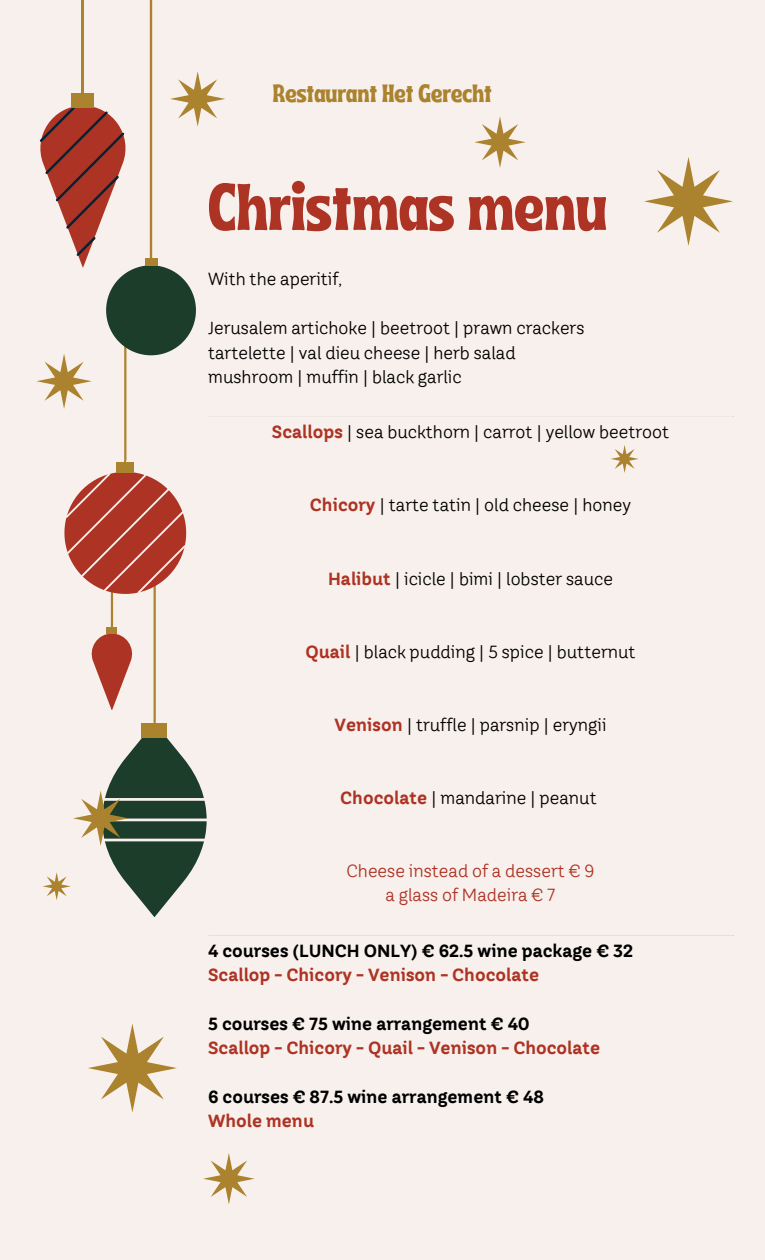
<style>
.page{position:relative;width:765px;height:1260px;background:#f8f0ec}
.page>*{position:absolute;margin:0;border:0;box-sizing:border-box;transform-origin:0 0}
.t1{font:65.62px "Ayr Tropika Island Int";color:#ad3324}
.t2{font:25px "Ayr Tropika Island Int";color:#ab822d}
.t3{font:17.5px "TT Hazelnuts";color:#000}
.t4{font:700 17.5px "TT Hazelnuts";color:#000}
.t5{font:700 17.5px "TT Hazelnuts";color:#ad3324}
.t6{font:17.5px "TT Hazelnuts";color:#ad3324}
.s1{font-weight:700;color:#ad3324}
</style>
<div class="page">
<hr style="left:154px;top:544px;width:2px;height:178px;background:#ab822d">
<svg style="left:91px;top:627px;width:42px;height:83px"></svg>
<hr style="left:111px;top:544px;width:2px;height:82px;background:#ab822d">
<hr style="left:124px;top:325px;width:2px;height:135px;background:#ab822d">
<svg style="left:64px;top:462px;width:122px;height:131px"></svg>
<hr style="left:82px;top:0;width:2px;height:102px;background:#ab822d">
<hr style="left:150px;top:0;width:2px;height:261px;background:#ab822d">
<svg style="left:36px;top:71px;width:189px;height:338px"></svg>
<svg style="left:43px;top:724px;width:164px;height:193px"></svg>
<svg style="left:611px;top:445px;width:28px;height:28px"></svg>
<svg style="left:88px;top:1024px;width:89px;height:89px"></svg>
<svg style="left:644px;top:157px;width:89px;height:89px"></svg>
<svg style="left:203px;top:1153px;width:52px;height:51px"></svg>
<svg style="left:474px;top:117px;width:52px;height:51px"></svg>
<p class="t2" style="left:273px;top:70px;width:221px">Restaurant Het Gerecht</p>
<p class="t1" style="left:208px;top:145px;width:400px">Christmas menu</p>
<p class="t3" style="left:208px;top:269px;width:136px">With the aperitif,</p>
<p class="t3" style="left:208px;top:317px;width:378px">Jerusalem artichoke | beetroot | prawn crackers</p>
<p class="t3" style="left:208px;top:342px;width:309px">tartelette | val dieu cheese | herb salad</p>
<p class="t3" style="left:208px;top:366px;width:255px">mushroom | muffin | black garlic</p>
<p class="t3" style="left:272px;top:421px;width:399px"><span class="s1">Scallops</span> | sea buckthorn | carrot | yellow beetroot</p>
<p class="t3" style="left:310px;top:494px;width:323px"><span class="s1">Chicory</span> | tarte tatin | old cheese | honey</p>
<p class="t3" style="left:328px;top:568px;width:286px"><span class="s1">Halibut</span> | icicle | bimi | lobster sauce</p>
<p class="t3" style="left:305px;top:641px;width:332px"><span class="s1">Quail</span> | black pudding | 5 spice | butternut</p>
<p class="t3" style="left:334px;top:714px;width:274px"><span class="s1">Venison</span> | truffle | parsnip | eryngii</p>
<p class="t3" style="left:340px;top:787px;width:258px"><span class="s1">Chocolate</span> | mandarine | peanut</p>
<p class="t6" style="left:346px;top:860px;width:250px">Cheese instead of a dessert € 9</p>
<p class="t6" style="left:386px;top:884px;width:171px">a glass of Madeira € 7</p>
<p class="t4" style="left:208px;top:940px;width:426px">4 courses (LUNCH ONLY) € 62.5 wine package € 32</p>
<p class="t5" style="left:208px;top:964px;width:333px">Scallop - Chicory - Venison - Chocolate</p>
<p class="t4" style="left:208px;top:1013px;width:323px">5 courses € 75 wine arrangement € 40</p>
<p class="t5" style="left:208px;top:1037px;width:394px">Scallop - Chicory - Quail - Venison - Chocolate</p>
<p class="t4" style="left:208px;top:1086px;width:337px">6 courses € 87.5 wine arrangement € 48</p>
<p class="t5" style="left:208px;top:1110px;width:107px">Whole menu</p>
</div>
